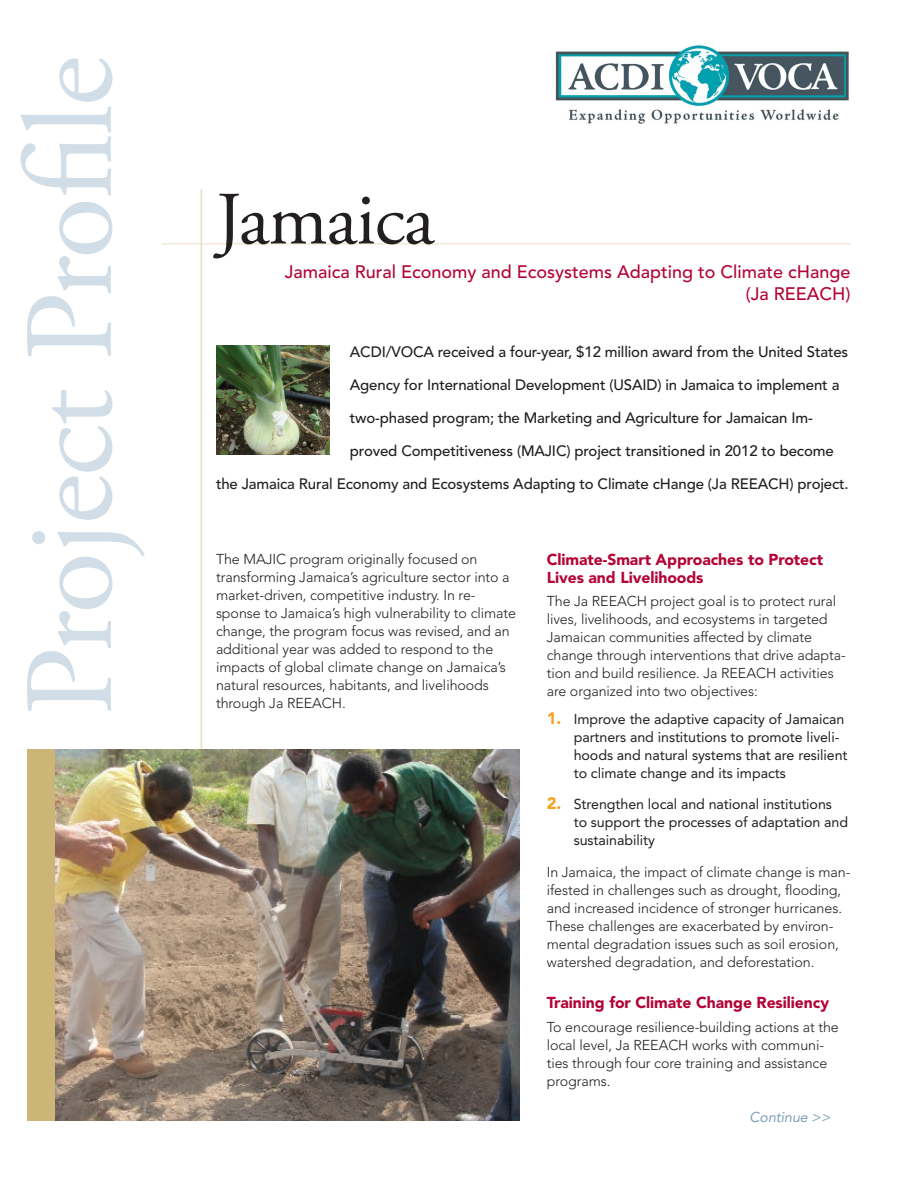
<style>
.page{position:relative;width:918px;height:1188px;background:#fff}
.page>*{position:absolute;margin:0;border:0;box-sizing:border-box;transform-origin:0 0}
.t1{font:126px "Adobe Garamond Pro";letter-spacing:-.015em;color:#d1dee7}
.t2{font:75px "Adobe Garamond Pro";letter-spacing:-.01em;color:#231f20}
.t3{font:500 18px "Avenir LT Std";color:#b30437}
.Section_Headers{font:900 15.75px/18px "Avenir LT Std";letter-spacing:-.005em;color:#b30437}
.Avenir_body_intro_pa{font:500 15px "Avenir LT Std";letter-spacing:-.01em;color:#231f20}
.Avenir_body{font:300 14.25px/18px "Avenir LT Std";letter-spacing:-.005em;color:#231f20}
.t4{font:14.25px/18px "Avenir LT Std";letter-spacing:-.005em;color:#231f20}
.Update_and_Contact{font:italic 14.25px "Avenir LT Std";letter-spacing:-.005em;color:#7ea1b7}
.s1{font-weight:900;font-size:16.5px;color:#f6a01b}
</style>
<div class="page">
<div style="left:27px;top:749px;width:87px;height:371px;background:#ccb576"></div>
<hr style="left:201px;top:189px;width:1px;height:922px;background:#e8dfc1">
<img style="left:555px;top:45px;width:294px;height:79px">
<hr style="left:162px;top:244px;width:688px;height:1px;background:#e8dfc1">
<img style="left:216px;top:345px;width:114px;height:109px">
<img style="left:56px;top:750px;width:464px;height:370px">
<p class="t1" style="left:-5px;top:716px;width:661px;rotate:-90deg">Project Profile</p>
<p class="t2" style="left:216px;top:175px;width:220px">Jamaica</p>
<p class="t3" style="left:285px;top:262px;width:567px">Jamaica Rural Economy and Ecosystems Adapting to Climate cHange</p>
<p class="t3" style="left:746px;top:283px;width:106px">(Ja REEACH)</p>
<p class="Avenir_body_intro_pa" style="left:350px;top:343px;width:500px">ACDI/VOCA received a four-year, $12 million award from the United States</p>
<p class="Avenir_body_intro_pa" style="left:350px;top:376px;width:491px">Agency for International Development (USAID) in Jamaica to implement a</p>
<p class="Avenir_body_intro_pa" style="left:350px;top:409px;width:464px">two-phased program; the Marketing and Agriculture for Jamaican Im-</p>
<p class="Avenir_body_intro_pa" style="left:350px;top:442px;width:485px">proved Competitiveness (MAJIC) project transitioned in 2012 to become</p>
<p class="Avenir_body_intro_pa" style="left:216px;top:475px;width:634px">the Jamaica Rural Economy and Ecosystems Adapting to Climate cHange (Ja REEACH) project.</p>
<p class="Avenir_body" style="left:216px;top:550px;width:302px">The MAJIC program originally focused on transforming Jamaica’s agriculture sector into a market-driven, competitive industry. In re&shy;sponse to Jamaica’s high vulnerability to climate change, the program focus was revised, and an additional year was added to respond to the impacts of global climate change on Jamaica’s natural resources, habitants, and livelihoods through Ja REEACH.</p>
<p class="Section_Headers" style="left:547px;top:550px;width:278px">Climate-Smart Approaches to Protect<br>Lives and Livelihoods</p>
<p class="Avenir_body" style="left:547px;top:592px;width:301px">The Ja REEACH project goal is to protect rural lives, livelihoods, and ecosystems in targeted Jamaican communities affected by climate change through interventions that drive adapta&shy;tion and build resilience. Ja REEACH activities are organized into two objectives:</p>
<p class="t4" style="left:574px;top:710px;width:275px;text-indent:-27px"><span class="s1">1.</span> Improve the adaptive capacity of Jamaican partners and institutions to promote liveli&shy;hoods and natural systems that are resilient to climate change and its impacts</p>
<p class="t4" style="left:574px;top:796px;width:276px;text-indent:-27px"><span class="s1">2.</span> Strengthen local and national institutions to support the processes of adaptation and sustainability</p>
<p class="Avenir_body" style="left:547px;top:863px;width:305px">In Jamaica, the impact of climate change is man&shy;ifested in challenges such as drought, flooding, and increased incidence of stronger hurricanes.<br>These challenges are exacerbated by environ&shy;mental degradation issues such as soil erosion, watershed degradation, and deforestation.</p>
<p class="Section_Headers" style="left:547px;top:994px;width:284px">Training for Climate Change Resiliency</p>
<p class="Avenir_body" style="left:547px;top:1018px;width:294px">To encourage resilience-building actions at the local level, Ja REEACH works with communi&shy;ties through four core training and assistance programs.</p>
<p class="Update_and_Contact" style="left:750px;top:1108px;width:82px">Continue &gt;&gt;</p>
</div>
